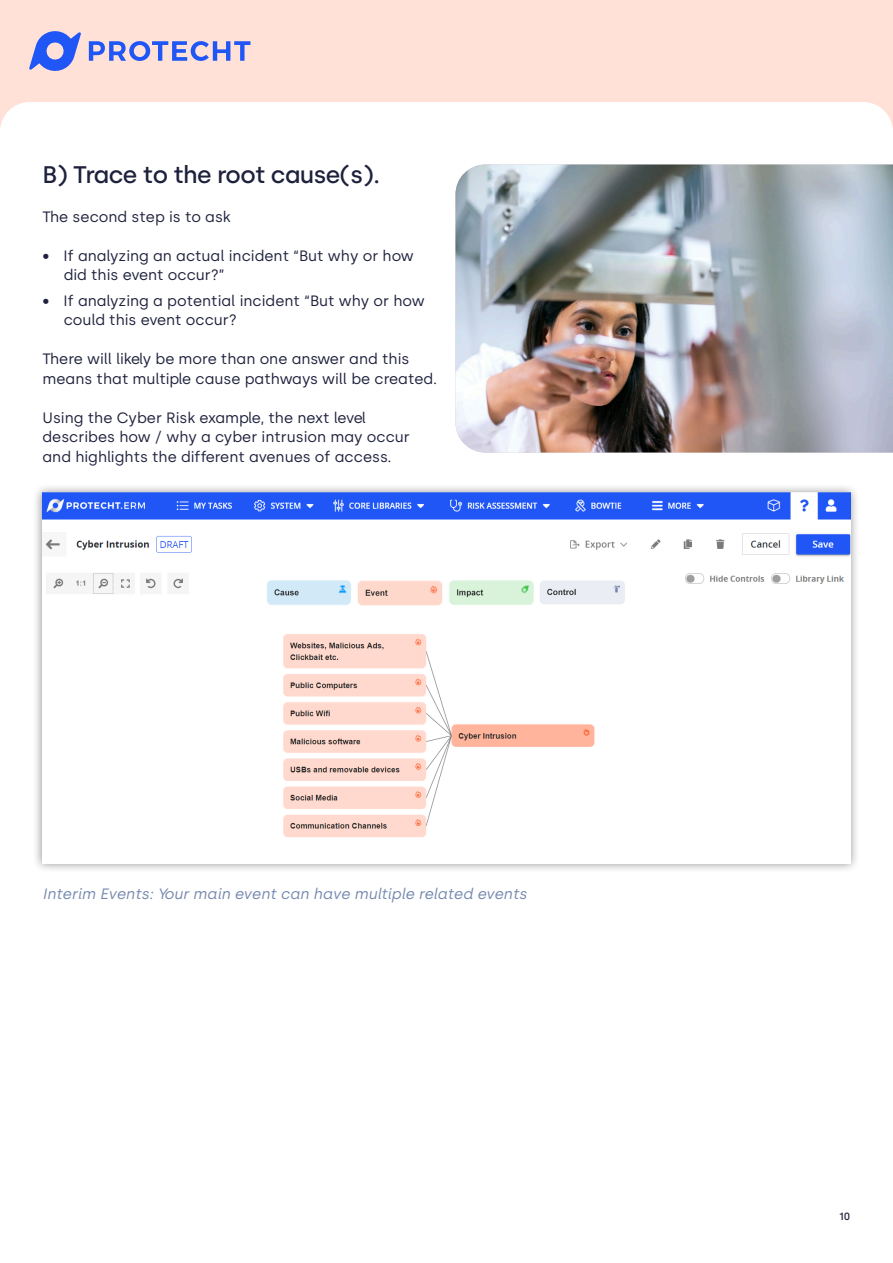
<style>
.page{position:relative;width:893px;height:1263px;background:#ffe1d7}
.page>*{position:absolute;margin:0;border:0;box-sizing:border-box;transform-origin:0 0}
.heading-2-now-row-sp{font:500 24px "Silka";letter-spacing:-.025em;color:#1e213c}
.body{font:15px/19.5px "Silka";color:#1e213c}
.t1{font:italic 15px "Silka";color:#7689af}
.t2{font:500 10.5px "Silka";color:#1e213c}
</style>
<div class="page">
<div style="left:0;top:102px;width:893px;height:1161px;background:#fff"></div>
<svg style="left:89px;top:41px;width:161px;height:20px"></svg>
<svg style="left:29px;top:31px;width:52px;height:40px"></svg>
<div style="left:33px;top:483px;width:827px;height:390px;background:#231f20;opacity:.5"></div>
<img style="left:43px;top:493px;width:807px;height:370px">
<img style="left:266px;top:577px;width:361px;height:31px">
<img style="left:455px;top:165px;width:438px;height:287px">
<div style="left:30px;top:932px;width:425px;height:220px;background:#fff"></div>
<p class="heading-2-now-row-sp" style="left:43px;top:160px;width:339px">B) Trace to the root cause(s).</p>
<p class="body" style="left:43px;top:207px;width:190px">The second step is to ask</p>
<p class="body" style="left:64px;top:246px;width:352px;text-indent:-21px">• If analyzing an actual incident “But why or how did this event occur?”</p>
<p class="body" style="left:64px;top:291px;width:362px;text-indent:-21px">• If analyzing a potential incident “But why or how could this event occur?</p>
<p class="body" style="left:43px;top:349px;width:396px">There will likely be more than one answer and this means that multiple cause pathways will be created.</p>
<p class="body" style="left:43px;top:408px;width:369px">Using the Cyber Risk example, the next level describes how / why a cyber intrusion may occur and highlights the different avenues of access.</p>
<p class="t1" style="left:43px;top:885px;width:486px">Interim Events: Your main event can have multiple related events</p>
<p class="t2" style="left:839px;top:1210px;width:13px">10</p>
</div>
